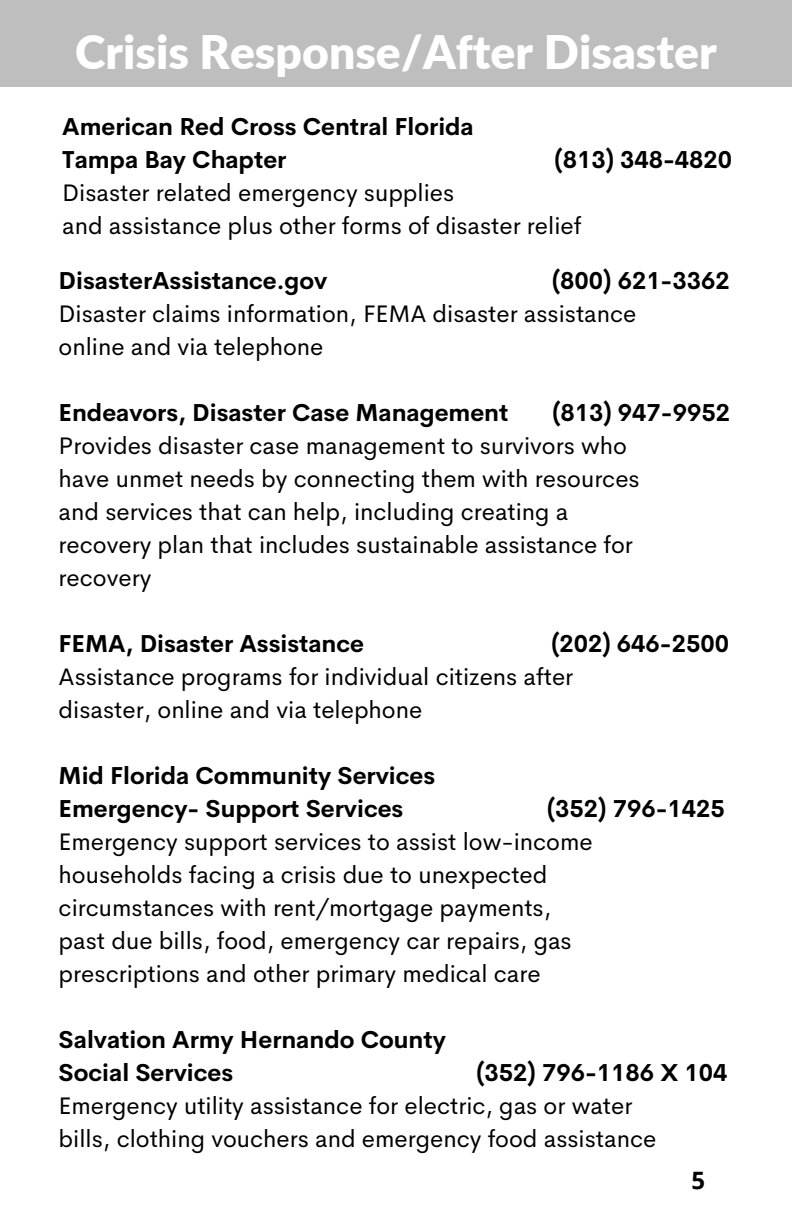
<style>
.page{position:relative;width:792px;height:1224px;background:#fff}
.page>*{position:absolute;margin:0;border:0;box-sizing:border-box;transform-origin:0 0}
.t1{font:900 46.2px "Lato";color:#fff}
.t2{font:24px/33px "Cerebri Sans";color:#000}
.t3{font:700 24px/33px "Cerebri Sans";color:#000}
.t4{font:700 24px "Open Sans";color:#000}
</style>
<div class="page">
<div style="left:0;top:0;width:792px;height:86px;background:#bebebe"></div>
<h1 class="t1" style="left:75px;top:24px;width:643px">Crisis Response/After Disaster</h1>
<p class="t3" style="left:62px;top:110px;width:413px">American Red Cross Central Florida<br>Tampa Bay Chapter</p>
<p class="t3" style="left:555px;top:143px;width:179px">(813) 348-4820</p>
<p class="t2" style="left:62px;top:176px;width:521px">Disaster related emergency supplies<br>and assistance plus other forms of disaster relief</p>
<p class="t3" style="left:59px;top:264px;width:270px">DisasterAssistance.gov</p>
<p class="t3" style="left:552px;top:264px;width:179px">(800) 621-3362</p>
<p class="t2" style="left:59px;top:297px;width:579px">Disaster claims information, FEMA disaster assistance online and via telephone</p>
<p class="t3" style="left:59px;top:396px;width:451px">Endeavors, Disaster Case Management</p>
<p class="t3" style="left:552px;top:396px;width:179px">(813) 947-9952</p>
<p class="t2" style="left:59px;top:429px;width:583px">Provides disaster case management to survivors who have unmet needs by connecting them with resources and services that can help, including creating a recovery plan that includes sustainable assistance for recovery</p>
<p class="t3" style="left:59px;top:627px;width:307px">FEMA, Disaster Assistance</p>
<p class="t3" style="left:551px;top:627px;width:179px">(202) 646-2500</p>
<p class="t2" style="left:59px;top:660px;width:516px">Assistance programs for individual citizens after disaster, online and via telephone</p>
<p class="t3" style="left:59px;top:759px;width:378px">Mid Florida Community Services<br>Emergency- Support Services</p>
<p class="t3" style="left:547px;top:792px;width:179px">(352) 796-1425</p>
<p class="t2" style="left:59px;top:825px;width:536px">Emergency support services to assist low-income households facing a crisis due to unexpected circumstances with rent/mortgage payments, past due bills, food, emergency car repairs, gas prescriptions and other primary medical care</p>
<p class="t3" style="left:59px;top:1023px;width:389px">Salvation Army Hernando County<br>Social Services</p>
<p class="t3" style="left:476px;top:1056px;width:253px">(352) 796-1186 X 104</p>
<p class="t2" style="left:59px;top:1089px;width:599px">Emergency utility assistance for electric, gas or water bills, clothing vouchers and emergency food assistance</p>
<p class="t4" style="left:691px;top:1163px;width:15px">5</p>
</div>
